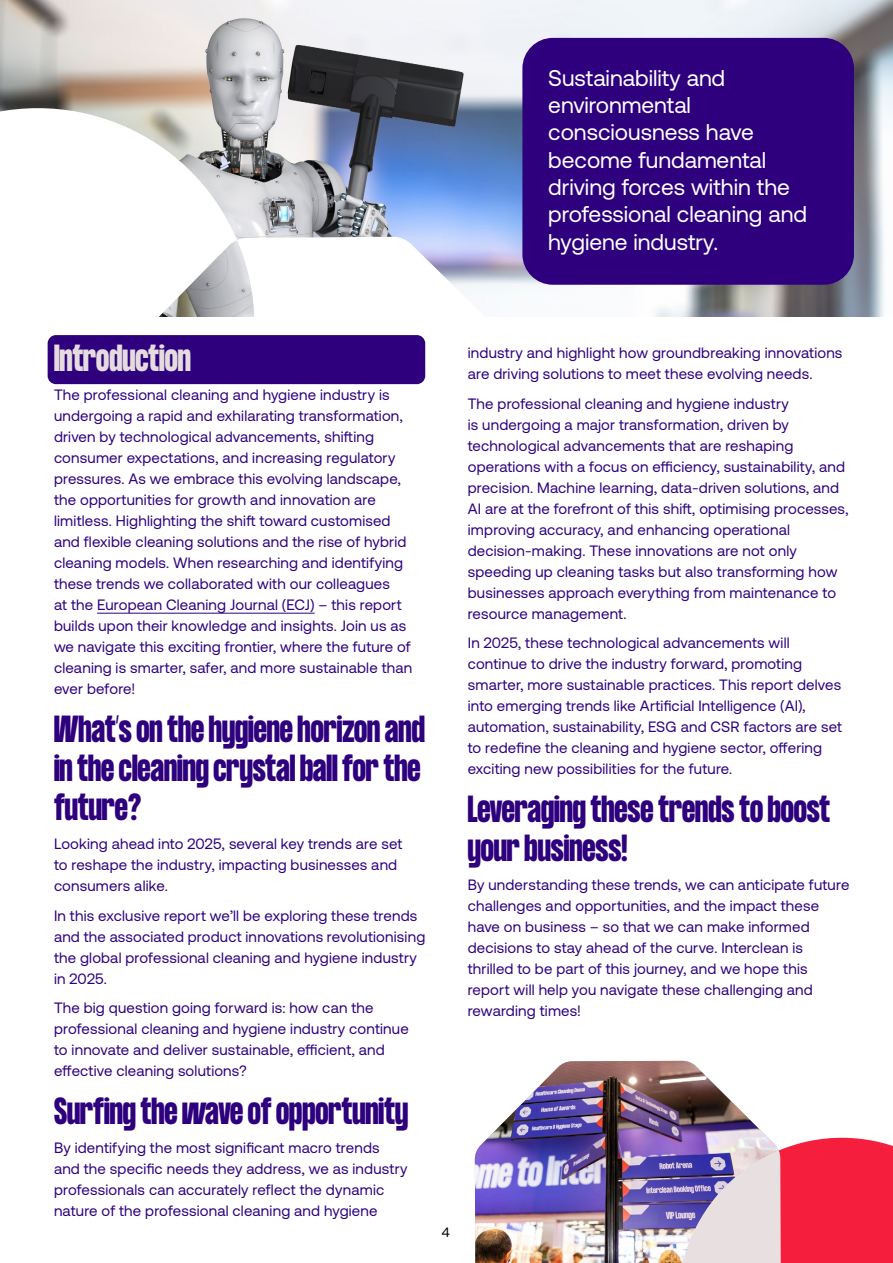
<style>
.page{position:relative;width:893px;height:1263px;background:#fff}
.page>*{position:absolute;margin:0;border:0;box-sizing:border-box;transform-origin:0 0}
.t1{font:700 33px/39px "Formula Condensed";color:#2e007d}
.t2{font:700 33px "Formula Condensed";color:#e6dbde}
.t3{font:22.8px/27.3px "Aeonik";color:#fff}
.t4{font:15px/21px "Aeonik";letter-spacing:.015em;color:#2e007d}
.t5{font:13.5px "Aeonik";color:#000}
</style>
<div class="page">
<img style="left:0;top:0;width:893px;height:317px">
<svg style="left:122px;top:237px;width:402px;height:376px"></svg>
<svg style="left:0;top:79px;width:237px;height:492px"></svg>
<div style="left:48px;top:335px;width:377px;height:49px;background:#2e007d;border-radius:8px"></div>
<hr style="left:97px;top:613px;width:218px;height:1px;background:#2e007d">
<div style="left:522px;top:38px;width:332px;height:247px;background:#2e007d;border-radius:30px"></div>
<img style="left:475px;top:1061px;width:270px;height:202px">
<img style="left:656px;top:1115px;width:237px;height:148px">
<h2 class="t3" style="left:548px;top:64px;width:260px">Sustainability and environmental consciousness have become fundamental driving forces within the professional cleaning and hygiene industry.</h2>
<h1 class="t2" style="left:54px;top:338px;width:138px">Introduction</h1>
<p class="t4" style="left:54px;top:384px;width:360px">The professional cleaning and hygiene industry is undergoing a rapid and exhilarating transformation, driven by technological advancements, shifting consumer expectations, and increasing regulatory pressures. As we embrace this evolving landscape, the opportunities for growth and innovation are limitless. Highlighting the shift toward customised and flexible cleaning solutions and the rise of hybrid cleaning models. When researching and identifying these trends we collaborated with our colleagues<br>at the European Cleaning Journal (ECJ) – this report builds upon their knowledge and insights. Join us as we navigate this exciting frontier, where the future of cleaning is smarter, safer, and more sustainable than ever before!</p>
<h1 class="t1" style="left:54px;top:711px;width:372px">What’s on the hygiene horizon and in the cleaning crystal ball for the future?</h1>
<p class="t4" style="left:54px;top:833px;width:350px">Looking ahead into 2025, several key trends are set to reshape the industry, impacting businesses and consumers alike.</p>
<p class="t4" style="left:54px;top:905px;width:373px">In this exclusive report we’ll be exploring these trends and the associated product innovations revolutionising the global professional cleaning and hygiene industry in 2025.</p>
<p class="t4" style="left:54px;top:997px;width:356px">The big question going forward is: how can the professional cleaning and hygiene industry continue to innovate and deliver sustainable, efficient, and effective cleaning solutions?</p>
<h1 class="t1" style="left:54px;top:1093px;width:356px">Surfing the wave of opportunity</h1>
<p class="t4" style="left:54px;top:1137px;width:355px">By identifying the most significant macro trends and the specific needs they address, we as industry professionals can accurately reflect the dynamic nature of the professional cleaning and hygiene</p>
<p class="t5" style="left:442px;top:1225px;width:9px">4</p>
<p class="t4" style="left:468px;top:342px;width:376px">industry and highlight how groundbreaking innovations are driving solutions to meet these evolving needs.</p>
<p class="t4" style="left:468px;top:393px;width:382px">The professional cleaning and hygiene industry<br>is undergoing a major transformation, driven by technological advancements that are reshaping operations with a focus on efficiency, sustainability, and precision. Machine learning, data-driven solutions, and AI are at the forefront of this shift, optimising processes, improving accuracy, and enhancing operational decision-making. These innovations are not only speeding up cleaning tasks but also transforming how businesses approach everything from maintenance to resource management.</p>
<p class="t4" style="left:468px;top:632px;width:376px">In 2025, these technological advancements will continue to drive the industry forward, promoting smarter, more sustainable practices. This report delves into emerging trends like Artificial Intelligence (AI), automation, sustainability, ESG and CSR factors are set to redefine the cleaning and hygiene sector, offering exciting new possibilities for the future.</p>
<h1 class="t1" style="left:468px;top:791px;width:364px">Leveraging these trends to boost your business!</h1>
<p class="t4" style="left:468px;top:874px;width:383px">By understanding these trends, we can anticipate future challenges and opportunities, and the impact these have on business – so that we can make informed decisions to stay ahead of the curve. Interclean is thrilled to be part of this journey, and we hope this report will help you navigate these challenging and rewarding times!</p>
</div>
